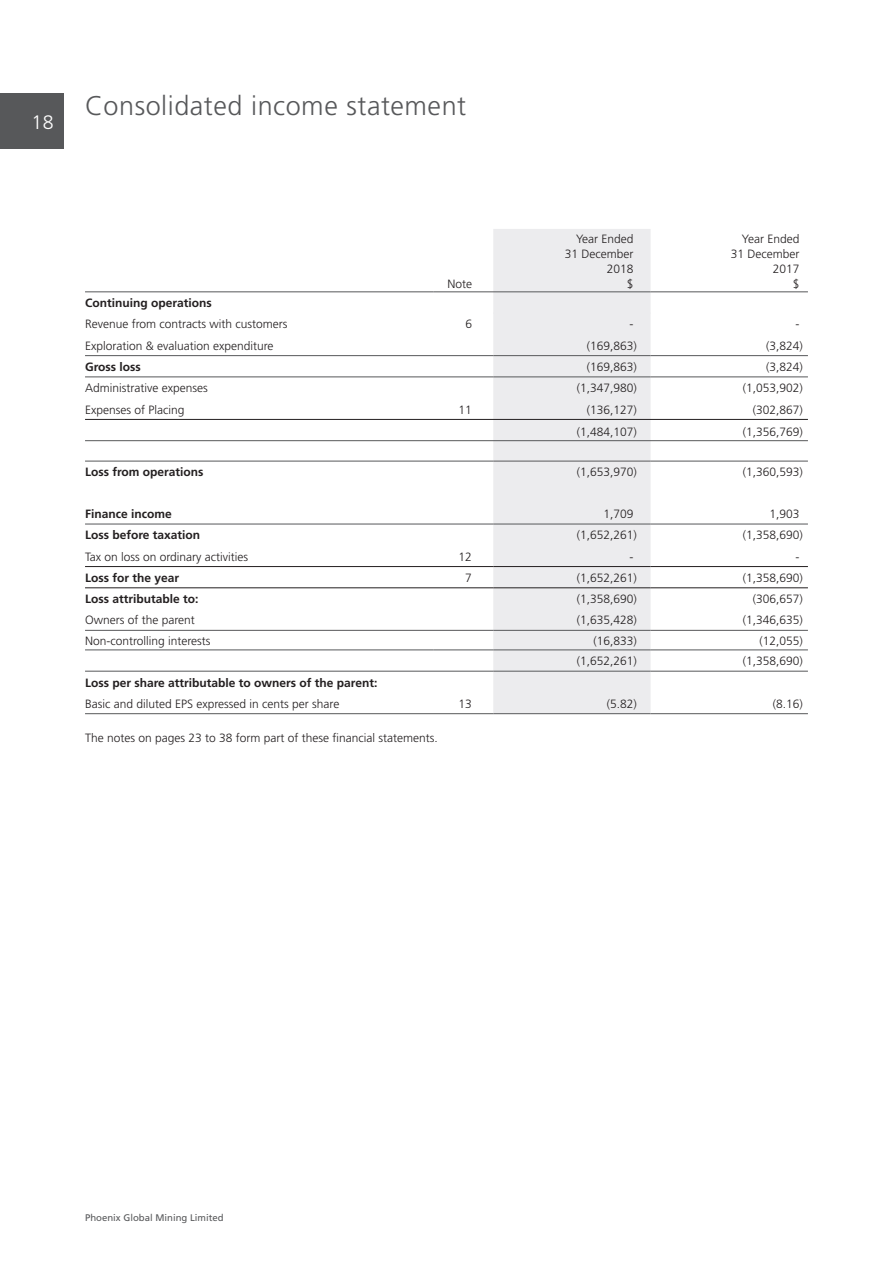
<style>
.page{position:relative;width:893px;height:1263px;background:#fff}
.page>*{position:absolute;margin:0;border:0;box-sizing:border-box;transform-origin:0 0}
.t1{font:300 27px "Frutiger";letter-spacing:.02em;color:#57585a}
.t2{font:300 19.5px "Frutiger";color:#fff}
.t3{font:300 12px/15px "Frutiger";color:#231f20;text-align:right}
.t4{font:700 12px "Frutiger";color:#231f20}
.t5{font:9.6px "Frutiger";color:#57585a}
</style>
<div class="page">
<div style="left:0;top:93px;width:64px;height:56px;background:#57585a"></div>
<div style="left:493px;top:229px;width:158px;height:484px;background:#ececee"></div>
<hr style="left:85px;top:292px;width:349px;height:1px;background:#57585a">
<hr style="left:651px;top:292px;width:157px;height:1px;background:#57585a">
<hr style="left:85px;top:377px;width:408px;height:1px;background:#57585a">
<hr style="left:651px;top:377px;width:157px;height:1px;background:#57585a">
<hr style="left:493px;top:313px;width:158px;height:1px;background:#ececee">
<hr style="left:434px;top:292px;width:217px;height:1px;background:#57585a">
<hr style="left:85px;top:355px;width:408px;height:1px;background:#57585a">
<hr style="left:651px;top:355px;width:157px;height:1px;background:#57585a">
<hr style="left:493px;top:377px;width:158px;height:1px;background:#57585a">
<hr style="left:493px;top:355px;width:158px;height:1px;background:#57585a">
<hr style="left:85px;top:650px;width:349px;height:1px;background:#57585a">
<hr style="left:493px;top:650px;width:158px;height:1px;background:#57585a">
<hr style="left:434px;top:650px;width:59px;height:1px;background:#57585a">
<hr style="left:651px;top:650px;width:157px;height:1px;background:#57585a">
<hr style="left:85px;top:440px;width:723px;height:1px;background:#57585a">
<hr style="left:85px;top:461px;width:408px;height:1px;background:#57585a">
<hr style="left:651px;top:461px;width:157px;height:1px;background:#57585a">
<hr style="left:493px;top:461px;width:158px;height:1px;background:#57585a">
<hr style="left:85px;top:587px;width:408px;height:1px;background:#231f20">
<hr style="left:651px;top:587px;width:157px;height:1px;background:#231f20">
<hr style="left:493px;top:587px;width:158px;height:1px;background:#231f20">
<hr style="left:85px;top:630px;width:408px;height:1px;background:#57585a">
<hr style="left:651px;top:630px;width:157px;height:1px;background:#57585a">
<hr style="left:493px;top:630px;width:158px;height:1px;background:#57585a">
<hr style="left:85px;top:524px;width:408px;height:1px;background:#57585a">
<hr style="left:651px;top:524px;width:157px;height:1px;background:#57585a">
<hr style="left:493px;top:524px;width:158px;height:1px;background:#57585a">
<hr style="left:85px;top:566px;width:408px;height:1px;background:#231f20">
<hr style="left:651px;top:566px;width:157px;height:1px;background:#231f20">
<hr style="left:85px;top:671px;width:408px;height:1px;background:#57585a">
<hr style="left:651px;top:671px;width:157px;height:1px;background:#57585a">
<hr style="left:493px;top:671px;width:158px;height:1px;background:#57585a">
<hr style="left:85px;top:713px;width:408px;height:1px;background:#57585a">
<hr style="left:651px;top:713px;width:157px;height:1px;background:#57585a">
<hr style="left:493px;top:713px;width:158px;height:1px;background:#57585a">
<hr style="left:85px;top:419px;width:723px;height:1px;background:#231f20">
<hr style="left:493px;top:566px;width:158px;height:1px;background:#231f20">
<h2 class="t2" style="left:31px;top:114px;width:24px">18</h2>
<h1 class="t1" style="left:85px;top:95px;width:383px">Consolidated income statement</h1>
<p class="t3" style="left:447px;top:277px;width:26px">Note</p>
<p class="t3" style="left:565px;top:232px;width:70px">Year Ended<br>31 December<br>2018<br>$</p>
<p class="t3" style="left:731px;top:232px;width:70px">Year Ended<br>31 December<br>2017<br>$</p>
<p class="t4" style="left:85px;top:298px;width:128px">Continuing operations</p>
<p class="t3" style="left:85px;top:318px;width:204px">Revenue from contracts with customers</p>
<p class="t3" style="left:465px;top:318px;width:8px">6</p>
<p class="t3" style="left:630px;top:318px;width:5px">-</p>
<p class="t3" style="left:795px;top:318px;width:5px">-</p>
<p class="t3" style="left:85px;top:339px;width:190px">Exploration &amp; evaluation expenditure</p>
<p class="t3" style="left:587px;top:339px;width:52px">(169,863)</p>
<p class="t3" style="left:766px;top:339px;width:38px">(3,824)</p>
<p class="t4" style="left:85px;top:362px;width:57px">Gross loss</p>
<p class="t3" style="left:587px;top:360px;width:52px">(169,863)</p>
<p class="t3" style="left:766px;top:360px;width:38px">(3,824)</p>
<p class="t3" style="left:85px;top:381px;width:124px">Administrative expenses</p>
<p class="t3" style="left:577px;top:381px;width:62px">(1,347,980)</p>
<p class="t3" style="left:743px;top:381px;width:62px">(1,053,902)</p>
<p class="t3" style="left:85px;top:403px;width:101px">Expenses of Placing</p>
<p class="t3" style="left:459px;top:403px;width:15px">11</p>
<p class="t3" style="left:587px;top:403px;width:52px">(136,127)</p>
<p class="t3" style="left:753px;top:403px;width:52px">(302,867)</p>
<p class="t3" style="left:577px;top:426px;width:62px">(1,484,107)</p>
<p class="t3" style="left:743px;top:426px;width:62px">(1,356,769)</p>
<p class="t4" style="left:85px;top:467px;width:120px">Loss from operations</p>
<p class="t3" style="left:577px;top:465px;width:62px">(1,653,970)</p>
<p class="t3" style="left:743px;top:465px;width:62px">(1,360,593)</p>
<p class="t4" style="left:85px;top:509px;width:88px">Finance income</p>
<p class="t3" style="left:604px;top:507px;width:32px">1,709</p>
<p class="t3" style="left:769px;top:507px;width:32px">1,903</p>
<p class="t4" style="left:85px;top:530px;width:117px">Loss before taxation</p>
<p class="t3" style="left:577px;top:529px;width:62px">(1,652,261)</p>
<p class="t3" style="left:743px;top:529px;width:62px">(1,358,690)</p>
<p class="t3" style="left:85px;top:550px;width:165px">Tax on loss on ordinary activities</p>
<p class="t3" style="left:459px;top:550px;width:15px">12</p>
<p class="t3" style="left:630px;top:550px;width:5px">-</p>
<p class="t3" style="left:795px;top:550px;width:5px">-</p>
<p class="t4" style="left:85px;top:573px;width:96px">Loss for the year</p>
<p class="t3" style="left:465px;top:571px;width:8px">7</p>
<p class="t3" style="left:577px;top:571px;width:62px">(1,652,261)</p>
<p class="t3" style="left:743px;top:571px;width:62px">(1,358,690)</p>
<p class="t4" style="left:85px;top:594px;width:115px">Loss attributable to:</p>
<p class="t3" style="left:577px;top:592px;width:62px">(1,358,690)</p>
<p class="t3" style="left:753px;top:592px;width:52px">(306,657)</p>
<p class="t3" style="left:85px;top:614px;width:111px">Owners of the parent</p>
<p class="t3" style="left:577px;top:614px;width:62px">(1,635,428)</p>
<p class="t3" style="left:743px;top:614px;width:62px">(1,346,635)</p>
<p class="t3" style="left:85px;top:634px;width:127px">Non-controlling interests</p>
<p class="t3" style="left:593px;top:634px;width:45px">(16,833)</p>
<p class="t3" style="left:759px;top:634px;width:45px">(12,055)</p>
<p class="t3" style="left:577px;top:654px;width:62px">(1,652,261)</p>
<p class="t3" style="left:743px;top:654px;width:62px">(1,358,690)</p>
<p class="t4" style="left:85px;top:677px;width:294px">Loss per share attributable to owners of the parent:</p>
<p class="t3" style="left:85px;top:697px;width:256px">Basic and diluted EPS expressed in cents per share</p>
<p class="t3" style="left:459px;top:697px;width:15px">13</p>
<p class="t3" style="left:607px;top:697px;width:32px">(5.82)</p>
<p class="t3" style="left:773px;top:697px;width:32px">(8.16)</p>
<p class="t3" style="left:85px;top:731px;width:354px">The notes on pages 23 to 38 form part of these financial statements.</p>
<p class="t5" style="left:85px;top:1214px;width:140px">Phoenix Global Mining Limited</p>
</div>
